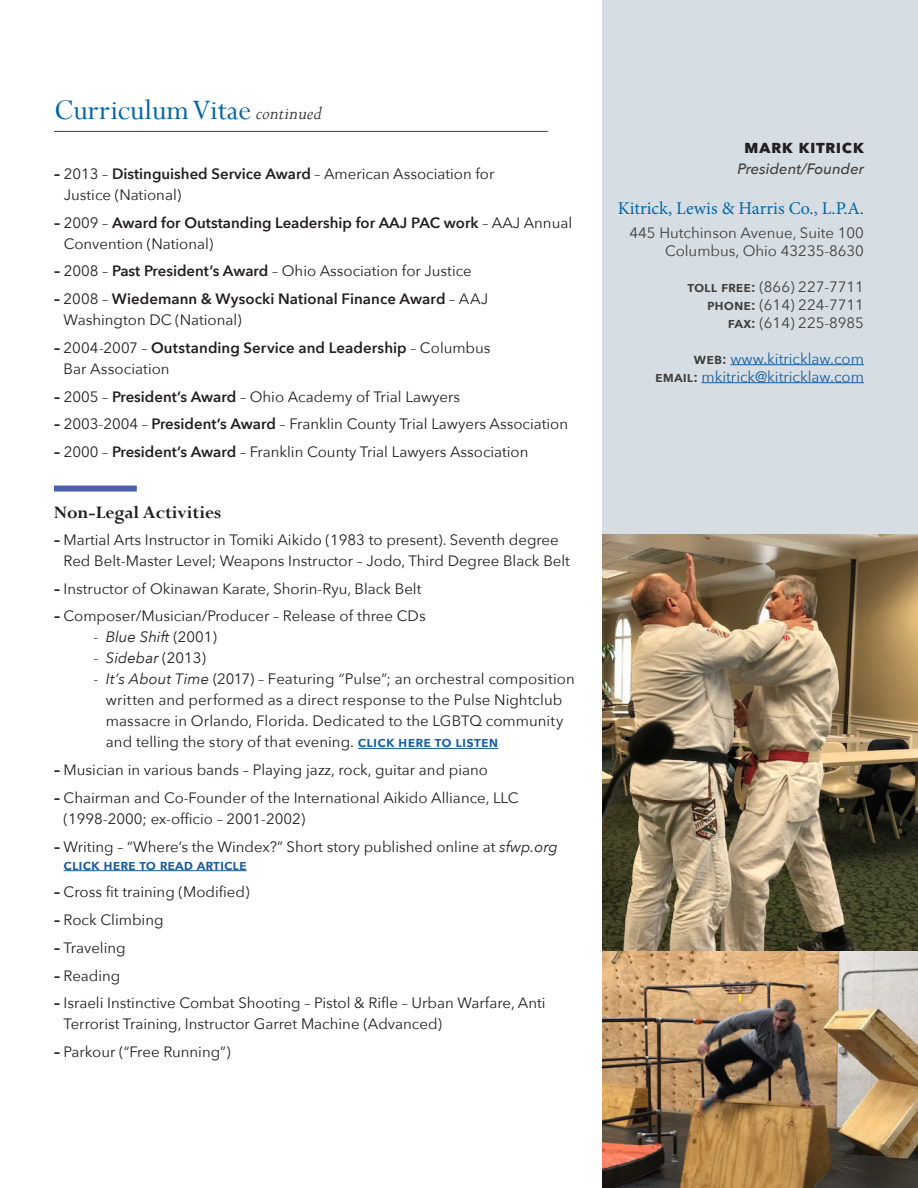
<style>
.page{position:relative;width:918px;height:1188px;background:#fff}
.page>*{position:absolute;margin:0;border:0;box-sizing:border-box;transform-origin:0 0}
.Headline{font:31.5px "Perpetua";color:#0066a6}
.text{font:700 19.5px "Perpetua";color:#231f20}
.t1{font:18px "Minion Pro";color:#0066a6}
.t2{font:700 18px "Avenir Next";letter-spacing:.025em;color:#231f20}
.text-2{font:15px/21px "Avenir Next";color:#231f20}
.text-3{font:600 15px/21px "Avenir Next";color:#231f20}
.t3{font:15px/18px "Avenir Next";color:#3e3e3f;text-align:right}
.t4{font:15px/18px "Avenir Next";color:#175d9e;text-align:right}
.link{font:15px "Avenir Next";color:#231f20}
.t5{font:italic 500 15px "Avenir Next";color:#3e3e3f}
.text-4{font:italic 15px "Avenir Next";color:#231f20}
.s1{font-style:italic;font-size:21px;color:#3e3e3f}
.s2{font-weight:700}
.s3{font-weight:600}
.s4{font-weight:400}
.s5{font-style:normal}
.s6{font-style:italic}
.s7{font-weight:600;color:#175d9e}
.s8{font-weight:600;color:#3e3e3f}
</style>
<div class="page">
<div style="left:602px;top:0;width:316px;height:1188px;background:#d6dee3"></div>
<hr style="left:730px;top:364px;width:134px;height:1px;background:#175d9e">
<hr style="left:702px;top:382px;width:162px;height:1px;background:#175d9e">
<hr style="left:358px;top:748px;width:140px;height:1px;background:#175d9e">
<hr style="left:64px;top:870px;width:183px;height:1px;background:#175d9e">
<div style="left:54px;top:486px;width:83px;height:6px;background:#4d5fab"></div>
<hr style="left:54px;top:131px;width:494px;height:1px;background:#333d47">
<img style="left:602px;top:535px;width:316px;height:653px">
<p class="Headline" style="left:54px;top:90px;width:269px">Curriculum Vitae <span class="s1">continued</span></p>
<p class="text-2" style="left:64px;top:162px;width:432px;text-indent:-10px"><span class="s2">–</span> 2013 – <span class="s3">Distinguished Service Award</span> – American Association for<br>Justice (National)</p>
<p class="text-3" style="left:64px;top:211px;width:510px;text-indent:-10px"><span class="s2">–</span> <span class="s4">2009 –</span> Award for Outstanding Leadership for AAJ PAC work <span class="s4">– AAJ Annual<br>Convention (National)</span></p>
<p class="text-2" style="left:54px;top:260px;width:419px"><span class="s2">–</span> 2008 – <span class="s3">Past President’s Award</span> – Ohio Association for Justice</p>
<p class="text-3" style="left:64px;top:288px;width:426px;text-indent:-10px"><span class="s2">–</span> <span class="s4">2008 –</span> Wiedemann &amp; Wysocki National Finance Award <span class="s4">– AAJ<br>Washington DC (National)</span></p>
<p class="text-2" style="left:64px;top:336px;width:428px;text-indent:-10px"><span class="s2">–</span> 2004-2007 – <span class="s3">Outstanding Service and Leadership</span> – Columbus<br>Bar Association</p>
<p class="text-2" style="left:54px;top:385px;width:408px"><span class="s2">–</span> 2005 – <span class="s3">President’s Award</span> – Ohio Academy of Trial Lawyers</p>
<p class="text-2" style="left:54px;top:413px;width:516px"><span class="s2">–</span> 2003-2004 – <span class="s3">President’s Award</span> – Franklin County Trial Lawyers Association</p>
<p class="text-2" style="left:54px;top:441px;width:476px"><span class="s2">–</span> 2000 – <span class="s3">President’s Award</span> – Franklin County Trial Lawyers Association</p>
<p class="text" style="left:54px;top:500px;width:169px">Non-Legal Activities</p>
<p class="text-2" style="left:64px;top:528px;width:508px;text-indent:-10px"><span class="s2">–</span> Martial Arts Instructor in Tomiki Aikido (1983 to present). Seventh degree<br>Red Belt-Master Level; Weapons Instructor – Jodo, Third Degree Black Belt</p>
<p class="text-2" style="left:54px;top:577px;width:369px"><span class="s2">–</span> Instructor of Okinawan Karate, Shorin-Ryu, Black Belt</p>
<p class="text-2" style="left:54px;top:605px;width:373px"><span class="s2">–</span> Composer/Musician/Producer – Release of three CDs</p>
<p class="text-4" style="left:94px;top:624px;width:125px"><span class="s5">-</span> Blue Shift <span class="s5">(2001)</span></p>
<p class="text-2" style="left:94px;top:647px;width:114px">- <span class="s6">Sidebar</span> (2013)</p>
<p class="text-2" style="left:106px;top:668px;width:470px;text-indent:-12px">- <span class="s6">It’s About Time</span> (2017) – Featuring <span class="s6">“</span>Pulse”; an orchestral composition written and performed as a direct response to the Pulse Nightclub massacre in Orlando, Florida. Dedicated to the LGBTQ community and telling the story of that evening. <span class="s7">click here to listen</span></p>
<p class="text-2" style="left:54px;top:759px;width:436px"><span class="s2">–</span> Musician in various bands – Playing jazz, rock, guitar and piano</p>
<p class="text-2" style="left:64px;top:786px;width:457px;text-indent:-10px"><span class="s2">–</span> Chairman and Co-Founder of the International Aikido Alliance, LLC (1998-2000; ex-officio – 2001-2002)</p>
<p class="text-2" style="left:64px;top:837px;width:496px;line-height:18px;text-indent:-10px"><span class="s2">–</span> Writing – “Where’s the Windex?” Short story published online at <span class="s6">sfwp.org </span><span class="s7">click here to read article</span></p>
<p class="link" style="left:54px;top:879px;width:197px"><span class="s2">–</span> Cross fit training (Modified)</p>
<p class="text-2" style="left:54px;top:909px;width:111px"><span class="s2">–</span> Rock Climbing</p>
<p class="text-2" style="left:54px;top:936px;width:73px"><span class="s2">–</span> Traveling</p>
<p class="text-2" style="left:54px;top:964px;width:68px"><span class="s2">–</span> Reading</p>
<p class="text-2" style="left:64px;top:992px;width:484px;text-indent:-10px"><span class="s2">–</span> Israeli Instinctive Combat Shooting – Pistol &amp; Rifle – Urban Warfare, Anti<br>Terrorist Training, Instructor Garret Machine (Advanced)</p>
<p class="text-2" style="left:54px;top:1041px;width:178px"><span class="s2">–</span> Parkour (“Free Running”)</p>
<p class="t2" style="left:744px;top:131px;width:121px">mark kitrick</p>
<p class="t5" style="left:738px;top:156px;width:128px">President/Founder</p>
<p class="t1" style="left:618px;top:196px;width:248px">Kitrick, Lewis &amp; Harris Co., L.P.A.</p>
<p class="t3" style="left:630px;top:223px;width:236px">445 Hutchinson Avenue, Suite 100<br>Columbus, Ohio 43235-8630</p>
<p class="t3" style="left:688px;top:277px;width:178px"><span class="s3">toll free:</span> (866) 227-7711 <span class="s3">phone:</span> (614) 224-7711 <span class="s3">fax:</span> (614) 225-8985</p>
<p class="t4" style="left:655px;top:349px;width:210px"><span class="s8">web:</span> www.kitricklaw.com <span class="s8">email:</span> mkitrick@kitricklaw.com</p>
</div>
